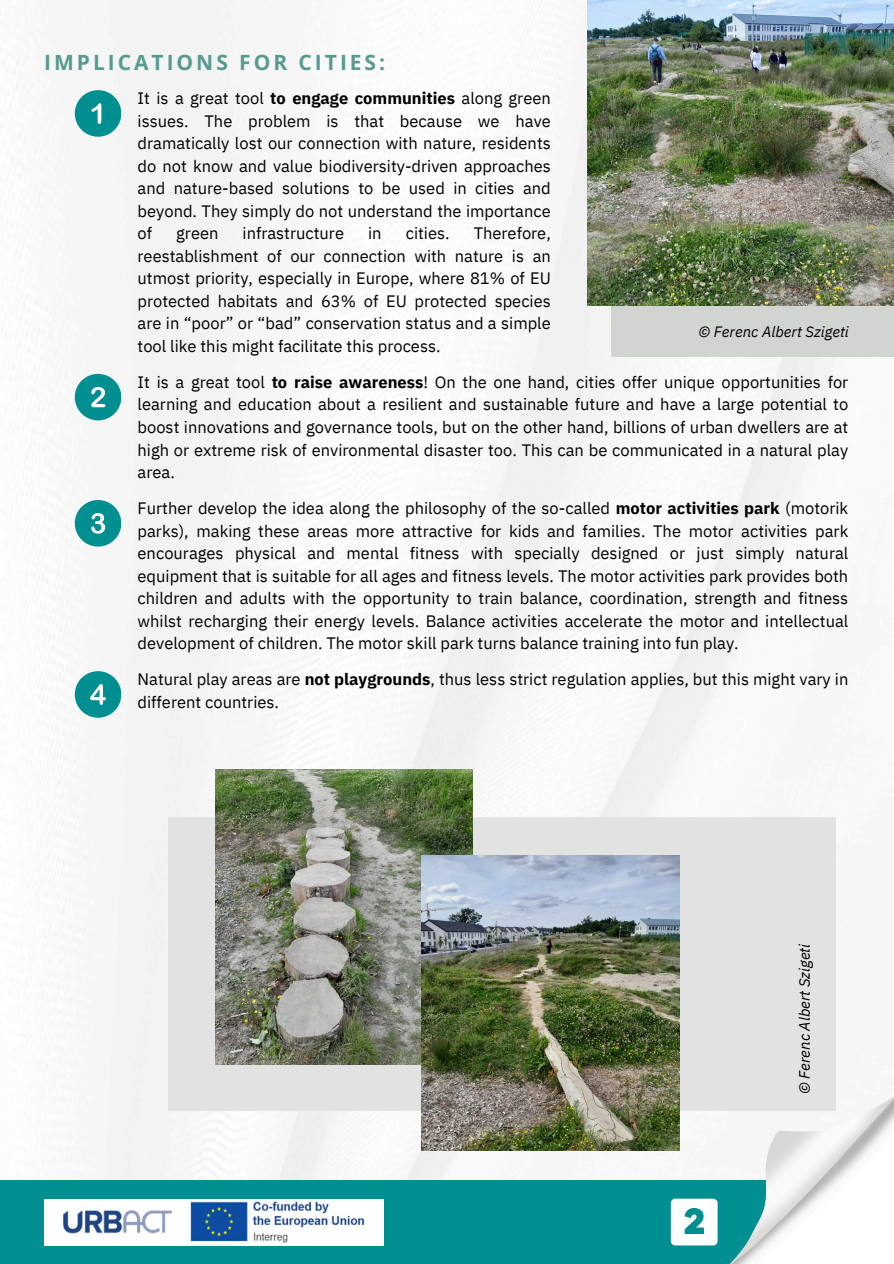
<style>
.page{position:relative;width:894px;height:1264px;background:#fff}
.page>*{position:absolute;margin:0;border:0;box-sizing:border-box;transform-origin:0 0}
.t1{font:700 21px "Open Sans";letter-spacing:.14em;color:#579b8e}
.t2{font:16.5px/22.5px "IBM Plex Sans";color:#000;text-align:justify}
.t3{font:italic 15px "IBM Plex Sans";color:#000}
.s1{font-weight:700}
</style>
<div class="page">
<img style="left:8px;top:0;width:875px;height:1180px">
<div style="left:0;top:1180px;width:893px;height:83px;background:#008f91"></div>
<img style="left:726px;top:1094px;width:167px;height:169px">
<div style="left:44px;top:1198px;width:339px;height:47px;background:#fff"></div>
<img style="left:63px;top:1201px;width:302px;height:42px">
<div style="left:75px;top:374px;width:46px;height:46px;background:#008f91;border-radius:50%"></div>
<svg style="left:91px;top:387px;width:14px;height:20px"></svg>
<div style="left:75px;top:500px;width:46px;height:46px;background:#008f91;border-radius:50%"></div>
<svg style="left:91px;top:513px;width:14px;height:20px"></svg>
<div style="left:611px;top:275px;width:282px;height:82px;background:#d2d4d1"></div>
<img style="left:587px;top:0;width:306px;height:306px">
<svg style="left:670px;top:1198px;width:47px;height:47px;background:#cde9e9"></svg>
<div style="left:75px;top:90px;width:46px;height:46px;background:#008f91;border-radius:50%"></div>
<svg style="left:91px;top:103px;width:10px;height:21px"></svg>
<div style="left:75px;top:671px;width:46px;height:46px;background:#008f91;border-radius:50%"></div>
<svg style="left:90px;top:684px;width:16px;height:21px"></svg>
<div style="left:169px;top:817px;width:666px;height:293px;background:#e2e2e2"></div>
<img style="left:215px;top:769px;width:258px;height:295px">
<img style="left:421px;top:855px;width:258px;height:295px">
<p class="t1" style="left:44px;top:48px;width:342px">IMPLICATIONS FOR CITIES:</p>
<p class="t2" style="left:137px;top:87px;width:414px">It is a great tool <span class="s1">to engage communities</span> along green issues. The problem is that because we have dramatically lost our connection with nature, residents do not know and value biodiversity-driven approaches and nature-based solutions to be used in cities and beyond. They simply do not understand the importance of</p>
<p class="t2" style="left:137px;top:222px;width:414px;text-indent:336px">Therefore, reestablishment of our connection with nature is an utmost priority, especially in Europe, where 81% of EU protected habitats and 63% of EU protected species are in “poor” or “bad” conservation status and a simple tool like this might facilitate this process.</p>
<p class="t2" style="left:137px;top:370px;width:712px">It is a great tool <span class="s1">to raise awareness</span>! On the one hand, cities offer unique opportunities for learning and education about a resilient and sustainable future and have a large potential to boost innovations and governance tools, but on the other hand, billions of urban dwellers are at high or extreme risk of environmental disaster too. This can be communicated in a natural play area.</p>
<p class="t2" style="left:176px;top:222px;width:44px">green</p>
<p class="t2" style="left:242px;top:222px;width:103px">infrastructure</p>
<p class="t2" style="left:368px;top:222px;width:15px">in</p>
<p class="t2" style="left:405px;top:222px;width:45px">cities.</p>
<p class="t3" style="left:698px;top:321px;width:152px">© Ferenc Albert Szigeti</p>
<p class="t2" style="left:137px;top:496px;width:712px">Further develop the idea along the philosophy of the so-called <span class="s1">motor activities park</span> (motorik parks), making these areas more attractive for kids and families. The motor activities park encourages physical and mental fitness with specially designed or just simply natural equipment that is suitable for all ages and fitness levels. The motor activities park provides both children and adults with the opportunity to train balance, coordination, strength and fitness whilst recharging their energy levels. Balance activities accelerate the motor and intellectual development of children. The motor skill park turns balance training into fun play.</p>
<p class="t2" style="left:137px;top:667px;width:712px">Natural play areas are <span class="s1">not playgrounds</span>, thus less strict regulation applies, but this might vary in different countries.</p>
<p class="t3" style="left:794px;top:1094px;width:152px;rotate:-90deg">© Ferenc Albert Szigeti</p>
</div>
